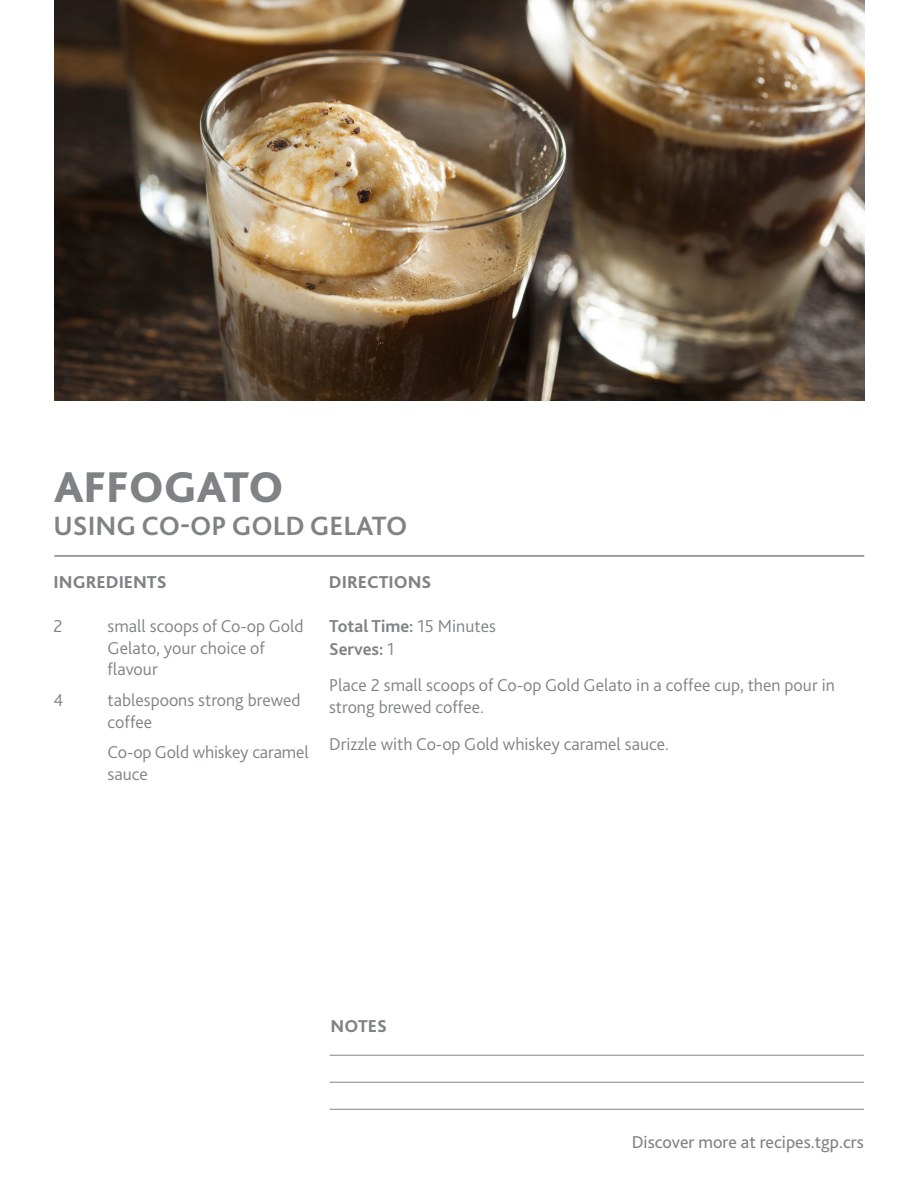
<style>
.page{position:relative;width:918px;height:1188px;background:#fff}
.page>*{position:absolute;margin:0;border:0;box-sizing:border-box;transform-origin:0 0}
.t1{font:800 45px "Bliss 2";color:#808285}
.t2{font:700 27.75px "Bliss 2";color:#808285}
.t3{font:300 18px/21.6px "Bliss 2";color:#808285}
.t4{font:18px "Bliss 2";color:#818285}
.t5{font:700 18px "Bliss 2";color:#808285}
.t6{font:800 18px "Bliss 2";color:#808285}
.s1{font-weight:300}
</style>
<div class="page">
<hr style="left:330px;top:1055px;width:534px;height:1px;background:#808285">
<hr style="left:330px;top:1082px;width:534px;height:1px;background:#808285">
<hr style="left:330px;top:1109px;width:534px;height:1px;background:#808285">
<hr style="left:54px;top:555px;width:810px;height:2px;background:#808285">
<img style="left:54px;top:0;width:810px;height:400px">
<p class="t1" style="left:54px;top:459px;width:231px">AFFOGATO</p>
<p class="t2" style="left:54px;top:508px;width:355px">USING CO-OP GOLD GELATO</p>
<p class="t6" style="left:54px;top:570px;width:115px">INGREDIENTS</p>
<p class="t6" style="left:329px;top:570px;width:104px">DIRECTIONS</p>
<p class="t3" style="left:54px;top:615px;width:11px">2</p>
<p class="t3" style="left:108px;top:615px;width:198px">small scoops of Co-op Gold<br>Gelato, your choice of flavour</p>
<p class="t3" style="left:54px;top:689px;width:11px">4</p>
<p class="t3" style="left:108px;top:689px;width:195px">tablespoons strong brewed coffee</p>
<p class="t3" style="left:108px;top:741px;width:203px">Co-op Gold whiskey caramel sauce</p>
<p class="t5" style="left:329px;top:615px;width:168px">Total Time: <span class="s1">15 Minutes</span></p>
<p class="t5" style="left:329px;top:638px;width:67px">Serves: <span class="s1">1</span></p>
<p class="t3" style="left:329px;top:675px;width:507px">Place 2 small scoops of Co-op Gold Gelato in a coffee cup, then pour in strong brewed coffee.</p>
<p class="t3" style="left:329px;top:733px;width:341px">Drizzle with Co-op Gold whiskey caramel sauce.</p>
<p class="t6" style="left:331px;top:1015px;width:58px">NOTES</p>
<p class="t4" style="left:632px;top:1131px;width:234px">Discover more at recipes.tgp.crs</p>
</div>
